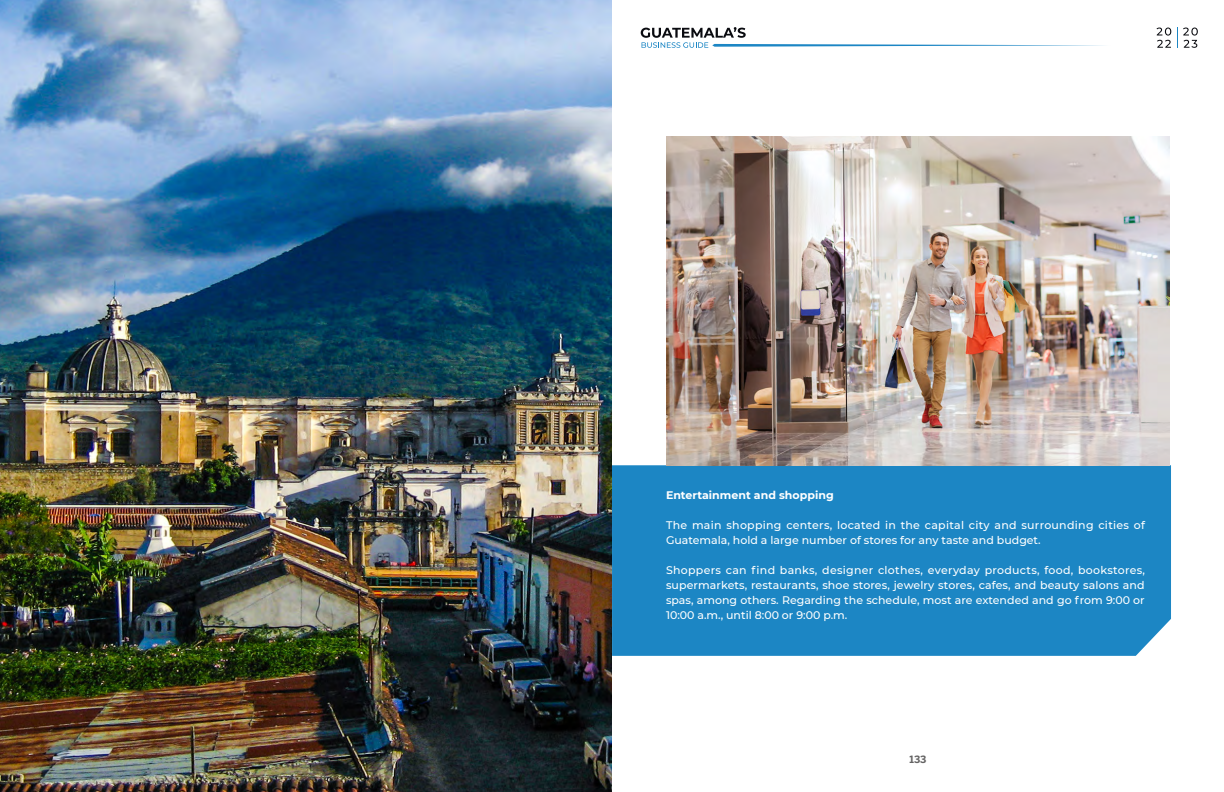
<style>
.page{position:relative;width:1224px;height:792px;background:#fff}
.page>*{position:absolute;margin:0;border:0;box-sizing:border-box;transform-origin:0 0}
.t1{font:500 11px/15px "Montserrat";color:#fff;text-align:justify}
.t2{font:500 11px/15px "Montserrat";letter-spacing:.02em;color:#fff}
.t3{font:700 11px "Montserrat";color:#fff}
.t4{font:700 10px/7.1px "Benton Sans";color:#646363}
</style>
<div class="page">
<svg style="left:641px;top:27px;width:463px;height:21px"></svg>
<svg style="left:1157px;top:28px;width:14px;height:20px"></svg>
<svg style="left:1177px;top:27px;width:21px;height:21px"></svg>
<img style="left:0;top:0;width:612px;height:792px">
<div style="left:612px;top:465px;width:559px;height:191px;background:#1c86c4"></div>
<img style="left:666px;top:136px;width:504px;height:329px">
<p class="t3" style="left:666px;top:487px;width:169px">Entertainment and shopping</p>
<p class="t2" style="left:666px;top:517px;width:480px">The main shopping centers, located in the capital city and surrounding cities of<br>Guatemala, hold a large number of stores for any taste and budget.</p>
<p class="t1" style="left:666px;top:562px;width:480px">Shoppers can find banks, designer clothes, everyday products, food, bookstores, supermarkets, restaurants, shoe stores, jewelry stores, cafes, and beauty salons and spas, among others. Regarding the schedule, most are extended and go from 9:00 or 10:00 a.m., until 8:00 or 9:00 p.m.</p>
<p class="t4" style="left:909px;top:748px;width:19px">133<br>133</p>
</div>
